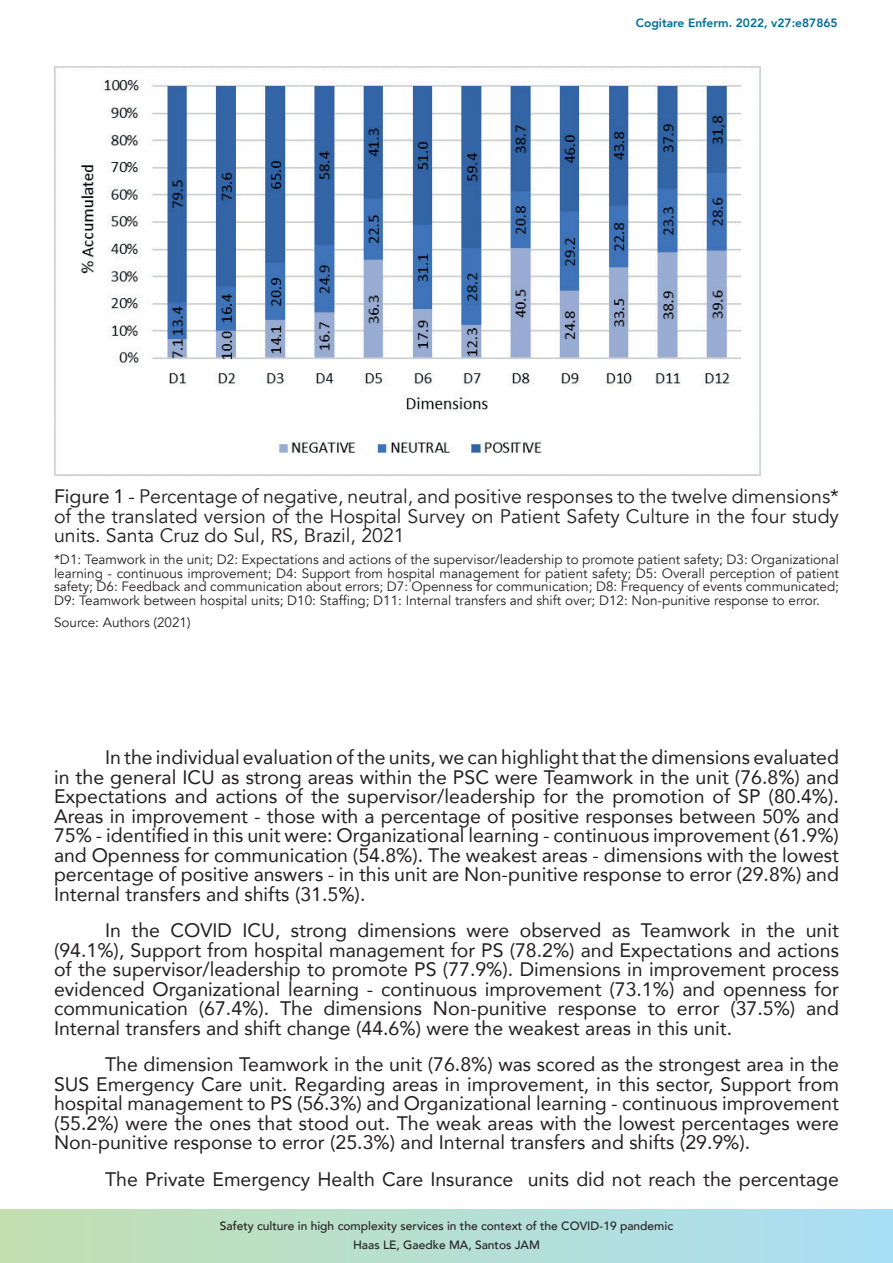
<style>
.page{position:relative;width:893px;height:1263px;background:#fff}
.page>*{position:absolute;margin:0;border:0;box-sizing:border-box;transform-origin:0 0}
.TEXTO{font:19.5px/19.5px "Avenir";color:#231f20;text-align:justify}
.TEXTO-2{font:19.5px/19.5px "Avenir";color:#231f20;text-align:justify}
.TEXTO-3{font:13.5px/13.5px "Avenir";color:#231f20;text-align:justify}
.t1{font:500 12px/18.6px "Avenir";color:#231f20;text-align:center}
.t2{font:800 12px "Avenir";color:#006c95}
.s1{font-style:inherit}
</style>
<div class="page">
<svg style="left:0;top:1209px;width:893px;height:54px;background:#b6dfd2"></svg>
<img style="left:54px;top:66px;width:706px;height:409px">
<p class="t2" style="left:636px;top:12px;width:203px">Cogitare Enferm. 2022, v27:e87865</p>
<p class="TEXTO-2" style="left:54px;top:487px;width:786px"><span class="s1">Figure 1</span> - Percentage of negative, neutral, and positive responses to the twelve dimensions* of the translated version of the Hospital Survey on Patient Safety Culture in the four study units. Santa Cruz do Sul, RS, Brazil, 2021</p>
<p class="TEXTO-3" style="left:54px;top:553px;width:786px">*D1: Teamwork in the unit; D2: Expectations and actions of the supervisor/leadership to promote patient safety; D3: Organizational learning - continuous improvement; D4: Support from hospital management for patient safety; D5: Overall perception of patient safety; D6: Feedback and communication about errors; D7: Openness for communication; D8: Frequency of events communicated; D9: Teamwork between hospital units; D10: Staffing; D11: Internal transfers and shift over; D12: Non-punitive response to error.</p>
<p class="TEXTO-3" style="left:54px;top:615px;width:138px">Source: Authors (2021)</p>
<p class="TEXTO" style="left:54px;top:747px;width:786px;text-indent:51px">In the individual evaluation of the units, we can highlight that the dimensions evaluated in the general ICU as strong areas within the PSC were Teamwork in the unit (76.8%) and Expectations and actions of the supervisor/leadership for the promotion of SP (80.4%).<br>Areas in improvement - those with a percentage of positive responses between 50% and 75% - identified in this unit were: Organizational learning - continuous improvement (61.9%) and Openness for communication (54.8%). The weakest areas - dimensions with the lowest percentage of positive answers - in this unit are Non-punitive response to error (29.8%) and Internal transfers and shifts (31.5%).</p>
<p class="TEXTO" style="left:54px;top:920px;width:786px;text-indent:51px">In the COVID ICU, strong dimensions were observed as Teamwork in the unit (94.1%), Support from hospital management for PS (78.2%) and Expectations and actions of the supervisor/leadership to promote PS (77.9%). Dimensions in improvement process evidenced Organizational learning - continuous improvement (73.1%) and openness for communication (67.4%). The dimensions Non-punitive response to error (37.5%) and Internal transfers and shift change (44.6%) were the weakest areas in this unit.</p>
<p class="TEXTO" style="left:54px;top:1054px;width:786px;text-indent:51px">The dimension Teamwork in the unit (76.8%) was scored as the strongest area in the SUS Emergency Care unit. Regarding areas in improvement, in this sector, Support from hospital management to PS (56.3%) and Organizational learning - continuous improvement (55.2%) were the ones that stood out. The weak areas with the lowest percentages were Non-punitive response to error (25.3%) and Internal transfers and shifts (29.9%).</p>
<p class="TEXTO" style="left:105px;top:1169px;width:735px">The Private Emergency Health Care Insurance units did not reach the percentage</p>
<p class="t1" style="left:220px;top:1216px;width:455px">Safety culture in high complexity services in the context of the COVID-19 pandemic<br>Haas LE, Gaedke MA, Santos JAM</p>
</div>
